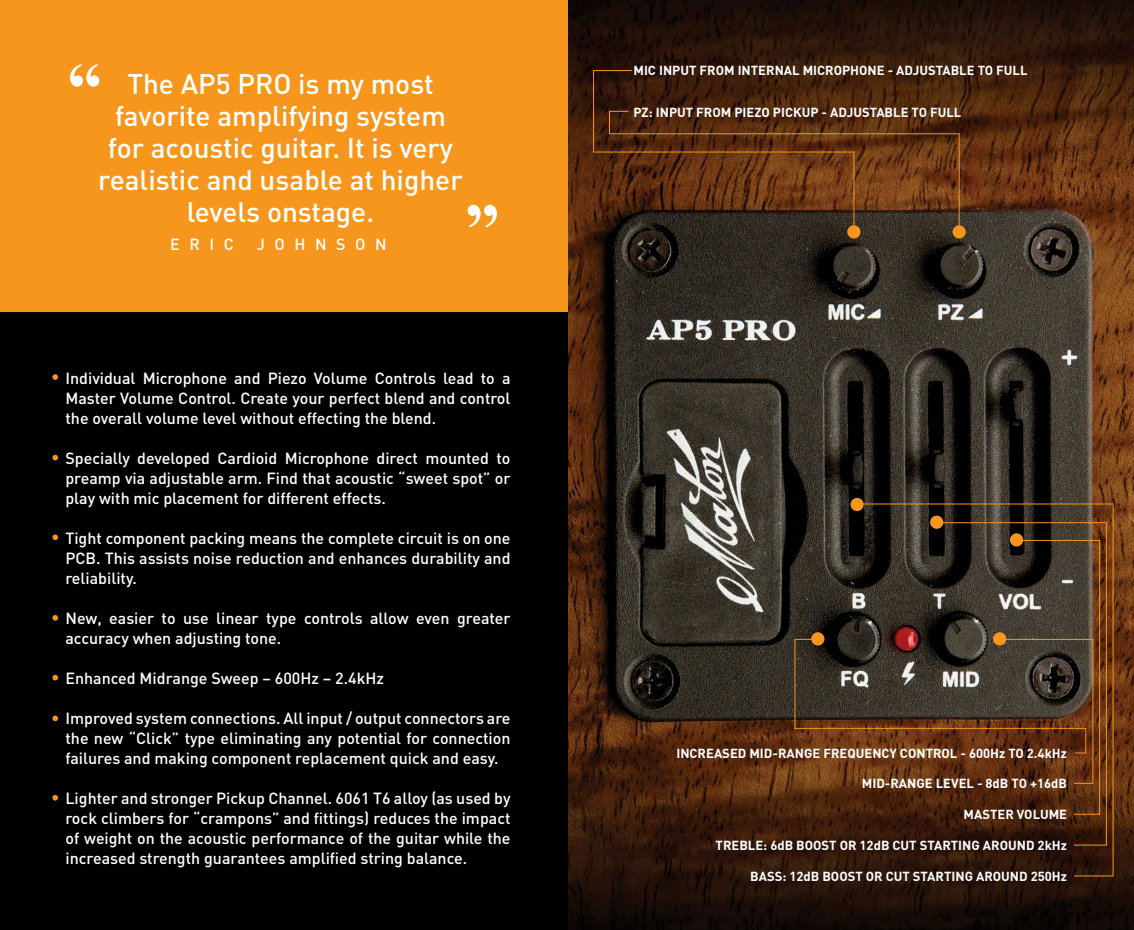
<style>
.page{position:relative;width:1134px;height:930px;background:#fff}
.page>*{position:absolute;margin:0;border:0;box-sizing:border-box;transform-origin:0 0}
.t1{font:500 28px/32px "DIN";color:#fff;text-align:center}
.t2{font:500 16px/20px "DIN";color:#fff;text-align:justify}
.t3{font:500 16px "DIN";letter-spacing:.6em;color:#fff}
.t4{font:700 13px "DIN";color:#fff}
</style>
<div class="page">
<img style="left:567px;top:0;width:567px;height:930px">
<hr style="left:593px;top:70px;width:39px;height:1px;background:#f7961d">
<hr style="left:609px;top:133px;width:350px;height:1px;background:#f7961d">
<hr style="left:594px;top:152px;width:260px;height:1px;background:#f7961d">
<svg style="left:609px;top:111px;width:19px;height:23px"></svg>
<hr style="left:593px;top:70px;width:1px;height:83px;background:#f7961d">
<hr style="left:959px;top:133px;width:1px;height:99px;background:#f7961d">
<hr style="left:1092px;top:639px;width:1px;height:145px;background:#f7961d">
<hr style="left:794px;top:639px;width:1px;height:90px;background:#f7961d">
<svg style="left:1074px;top:783px;width:18px;height:1px"></svg>
<svg style="left:1074px;top:814px;width:25px;height:1px"></svg>
<hr style="left:999px;top:639px;width:94px;height:1px;background:#f7961d">
<hr style="left:794px;top:728px;width:292px;height:1px;background:#f7961d">
<svg style="left:1074px;top:728px;width:12px;height:25px"></svg>
<svg style="left:794px;top:639px;width:17px;height:1px"></svg>
<hr style="left:1015px;top:540px;width:85px;height:1px;background:#f7961d">
<hr style="left:939px;top:522px;width:167px;height:1px;background:#f7961d">
<hr style="left:856px;top:503px;width:257px;height:1px;background:#f7961d">
<hr style="left:1074px;top:844px;width:33px;height:1px;background:#f7961d">
<hr style="left:1074px;top:875px;width:39px;height:1px;background:#f7961d">
<hr style="left:1106px;top:522px;width:1px;height:323px;background:#f7961d">
<hr style="left:1099px;top:540px;width:1px;height:275px;background:#f7961d">
<hr style="left:1112px;top:503px;width:1px;height:373px;background:#f7961d">
<hr style="left:853px;top:153px;width:1px;height:79px;background:#f7961d">
<div style="left:847px;top:225px;width:13px;height:13px;background:#f7961d;border-radius:50%"></div>
<div style="left:952px;top:225px;width:14px;height:13px;background:#f7961d;border-radius:50%"></div>
<div style="left:850px;top:498px;width:14px;height:13px;background:#f7961d;border-radius:50%"></div>
<div style="left:930px;top:515px;width:13px;height:14px;background:#f7961d;border-radius:50%"></div>
<div style="left:1010px;top:533px;width:13px;height:13px;background:#f7961d;border-radius:50%"></div>
<div style="left:993px;top:632px;width:13px;height:13px;background:#f7961d;border-radius:50%"></div>
<div style="left:811px;top:632px;width:13px;height:13px;background:#f7961d;border-radius:50%"></div>
<div style="left:0;top:0;width:567px;height:930px;background:#000"></div>
<svg style="left:52px;top:374px;width:6px;height:6px"></svg>
<svg style="left:52px;top:455px;width:6px;height:5px"></svg>
<svg style="left:52px;top:534px;width:6px;height:6px"></svg>
<svg style="left:52px;top:615px;width:6px;height:5px"></svg>
<svg style="left:52px;top:675px;width:6px;height:5px"></svg>
<svg style="left:52px;top:715px;width:6px;height:6px"></svg>
<svg style="left:52px;top:795px;width:6px;height:5px"></svg>
<div style="left:0;top:0;width:567px;height:312px;background:#f7961d"></div>
<svg style="left:70px;top:64px;width:29px;height:23px"></svg>
<svg style="left:468px;top:205px;width:29px;height:22px"></svg>
<h1 class="t1" style="left:98px;top:67px;width:366px">The AP5 PRO is my most favorite amplifying system for acoustic guitar. It is very realistic and usable at higher levels onstage.</h1>
<p class="t2" style="left:170px;top:234px;width:65px">ERIC</p>
<p class="t3" style="left:257px;top:234px;width:131px">JOHNSON</p>
<p class="t2" style="left:65px;top:367px;width:447px">Individual Microphone and Piezo Volume Controls lead to a Master Volume Control. Create your perfect blend and control the overall volume level without effecting the blend.</p>
<p class="t2" style="left:65px;top:447px;width:447px">Specially developed Cardioid Microphone direct mounted to preamp via adjustable arm. Find that acoustic “sweet spot” or play with mic placement for different effects.</p>
<p class="t2" style="left:65px;top:527px;width:447px">Tight component packing means the complete circuit is on one PCB. This assists noise reduction and enhances durability and reliability.</p>
<p class="t2" style="left:65px;top:607px;width:447px">New, easier to use linear type controls allow even greater accuracy when adjusting tone.</p>
<p class="t2" style="left:65px;top:667px;width:320px">Enhanced Midrange Sweep – 600Hz – 2.4kHz</p>
<p class="t2" style="left:65px;top:707px;width:447px">Improved system connections. All input / output connectors are the new “Click” type eliminating any potential for connection failures and making component replacement quick and easy.</p>
<p class="t2" style="left:65px;top:787px;width:447px">Lighter and stronger Pickup Channel. 6061 T6 alloy (as used by rock climbers for “crampons” and fittings) reduces the impact of weight on the acoustic performance of the guitar while the increased strength guarantees amplified string balance.</p>
<p class="t4" style="left:633px;top:62px;width:396px">MIC INPUT FROM INTERNAL MICROPHONE - ADJUSTABLE TO FULL</p>
<p class="t4" style="left:633px;top:103px;width:329px">PZ: INPUT FROM PIEZO PICKUP - ADJUSTABLE TO FULL</p>
<p class="t4" style="left:676px;top:744px;width:392px">INCREASED MID-RANGE FREQUENCY CONTROL - 600Hz TO 2.4kHz</p>
<p class="t4" style="left:862px;top:775px;width:207px">MID-RANGE LEVEL - 8dB TO +16dB</p>
<p class="t4" style="left:963px;top:806px;width:105px">MASTER VOLUME</p>
<p class="t4" style="left:716px;top:837px;width:353px">TREBLE: 6dB BOOST OR 12dB CUT STARTING AROUND 2kHz</p>
<p class="t4" style="left:750px;top:868px;width:318px">BASS: 12dB BOOST OR CUT STARTING AROUND 250Hz</p>
</div>
